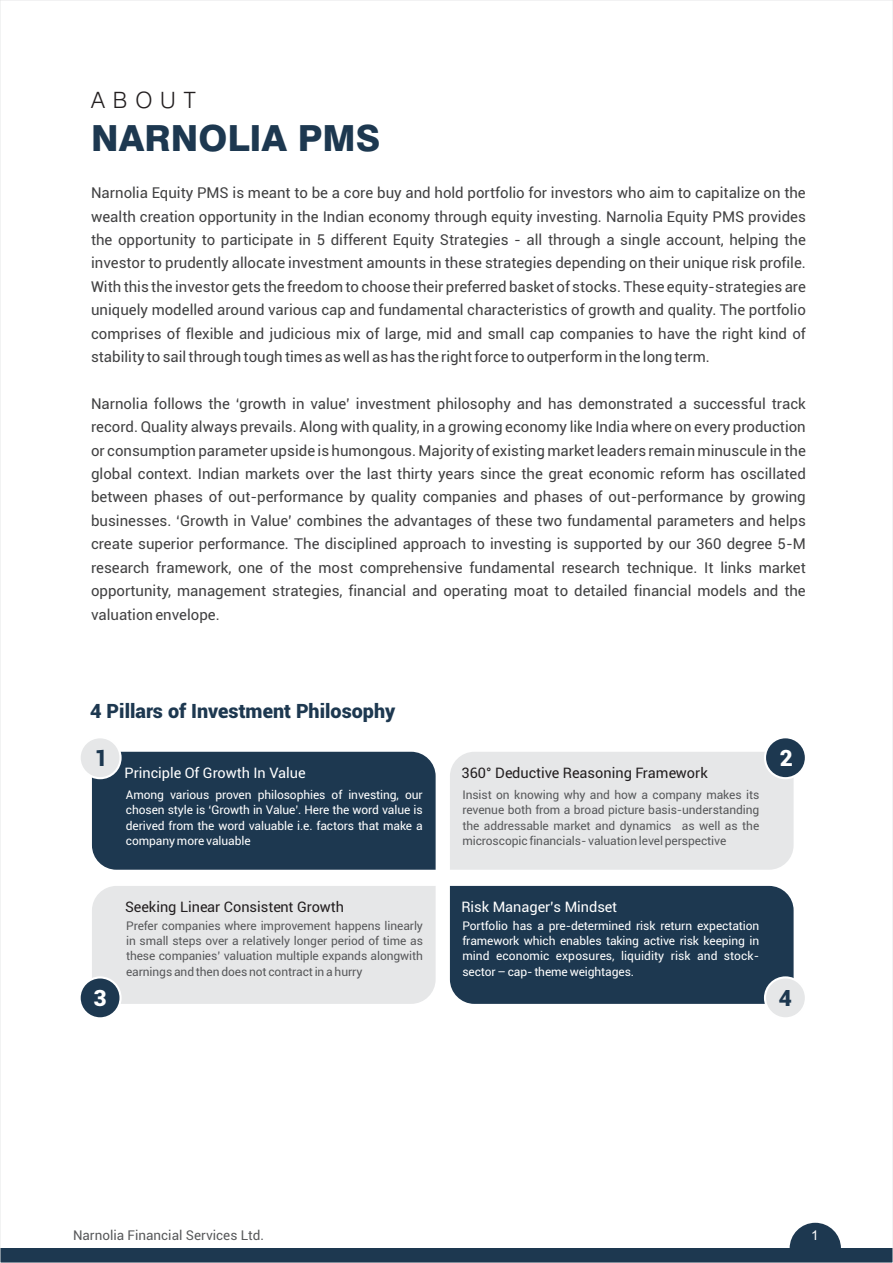
<style>
.page{position:relative;width:893px;height:1263px;background:#fff}
.page>*{position:absolute;margin:0;border:0;box-sizing:border-box;transform-origin:0 0}
.t1{font:800 36px "Swiss 721 BT";color:#1d3850}
.t2{font:300 22.5px "Swiss 721 BT";letter-spacing:.345em;color:#231f20}
.t3{font:900 22.5px "Roboto";color:#1d3850}
.t4{font:900 22.5px "Roboto";color:#fff}
.t5{font:900 19.8px "Roboto";color:#1d3850}
.t6{font:15px/23.4px "Roboto";color:#414142;text-align:justify}
.t7{font:14.55px "Roboto";color:#231f20}
.t8{font:14.55px "Roboto";color:#fff}
.t9{font:13.5px "Roboto";color:#58595b}
.t10{font:13.5px "Arial";color:#fff}
.t11{font:12px/15.1px "Roboto";letter-spacing:-.005em;color:#58595b;text-align:justify}
.t12{font:12px/15.1px "Roboto";letter-spacing:-.005em;color:#fff;text-align:justify}
</style>
<div class="page">
<div style="left:0;top:1248px;width:893px;height:15px;background:#1d3850"></div>
<svg style="left:790px;top:1223px;width:51px;height:25px"></svg>
<div style="left:92px;top:752px;width:344px;height:118px;background:#1d3850"></div>
<div style="left:79px;top:736px;width:43px;height:43px;background:#e6e7e8;border:2px solid #fff;border-radius:50%"></div>
<div style="left:450px;top:752px;width:344px;height:118px;background:#e6e7e8"></div>
<div style="left:764px;top:736px;width:43px;height:43px;background:#1d3850;border:2px solid #fff;border-radius:50%"></div>
<div style="left:92px;top:886px;width:344px;height:118px;background:#e6e7e8"></div>
<div style="left:79px;top:976px;width:43px;height:43px;background:#1d3850;border:2px solid #fff;border-radius:50%"></div>
<div style="left:450px;top:886px;width:344px;height:118px;background:#1d3850"></div>
<div style="left:764px;top:976px;width:43px;height:43px;background:#e6e7e8;border:2px solid #fff;border-radius:50%"></div>
<h2 class="t2" style="left:91px;top:90px;width:106px">ABOUT</h2>
<h1 class="t1" style="left:91px;top:124px;width:291px">NARNOLIA PMS</h1>
<p class="t6" style="left:91px;top:183px;width:716px">Narnolia Equity PMS is meant to be a core buy and hold portfolio for investors who aim to capitalize on the wealth creation opportunity in the Indian economy through equity investing. Narnolia Equity PMS provides the opportunity to participate in 5 different Equity Strategies - all through a single account, helping the investor to prudently allocate investment amounts in these strategies depending on their unique risk profile.<br>With this the investor gets the freedom to choose their preferred basket of stocks. These equity-strategies are uniquely modelled around various cap and fundamental characteristics of growth and quality. The portfolio comprises of flexible and judicious mix of large, mid and small cap companies to have the right kind of stability to sail through tough times as well as has the right force to outperform in the long term.</p>
<p class="t6" style="left:91px;top:393px;width:716px">Narnolia follows the ‘growth in value’ investment philosophy and has demonstrated a successful track record. Quality always prevails. Along with quality, in a growing economy like India where on every production or consumption parameter upside is humongous. Majority of existing market leaders remain minuscule in the global context. Indian markets over the last thirty years since the great economic reform has oscillated between phases of out-performance by quality companies and phases of out-performance by growing businesses. ‘Growth in Value’ combines the advantages of these two fundamental parameters and helps create superior performance. The disciplined approach to investing is supported by our 360 degree 5-M research framework, one of the most comprehensive fundamental research technique. It links market opportunity, management strategies, financial and operating moat to detailed financial models and the valuation envelope.</p>
<h3 class="t5" style="left:90px;top:703px;width:307px">4 Pillars of Investment Philosophy</h3>
<h2 class="t3" style="left:94px;top:749px;width:15px">1</h2>
<p class="t8" style="left:125px;top:767px;width:182px">Principle Of Growth In Value</p>
<p class="t12" style="left:126px;top:789px;width:298px">Among various proven philosophies of investing, our chosen style is ‘Growth in Value’. Here the word value is derived from the word valuable i.e. factors that make a company more valuable</p>
<p class="t7" style="left:125px;top:901px;width:221px">Seeking Linear Consistent Growth</p>
<p class="t11" style="left:126px;top:919px;width:298px">Prefer companies where improvement happens linearly in small steps over a relatively longer period of time as these companies’ valuation multiple expands alongwith earnings and then does not contract in a hurry</p>
<p class="t7" style="left:462px;top:767px;width:248px">360° Deductive Reasoning Framework</p>
<p class="t11" style="left:462px;top:789px;width:298px">Insist on knowing why and how a company makes its revenue both from a broad picture basis-understanding the addressable market and dynamics as well as the microscopic financials- valuation level perspective</p>
<p class="t8" style="left:461px;top:901px;width:157px">Risk Manager’s Mindset</p>
<p class="t12" style="left:462px;top:919px;width:298px">Portfolio has a pre-determined risk return expectation framework which enables taking active risk keeping in mind economic exposures, liquidity risk and stock&shy;sector – cap- theme weightages.</p>
<h2 class="t4" style="left:780px;top:749px;width:15px">2</h2>
<h2 class="t4" style="left:93px;top:989px;width:15px">3</h2>
<h2 class="t3" style="left:779px;top:989px;width:15px">4</h2>
<p class="t9" style="left:73px;top:1230px;width:193px">Narnolia Financial Services Ltd.</p>
<p class="t10" style="left:811px;top:1230px;width:9px">1</p>
</div>
